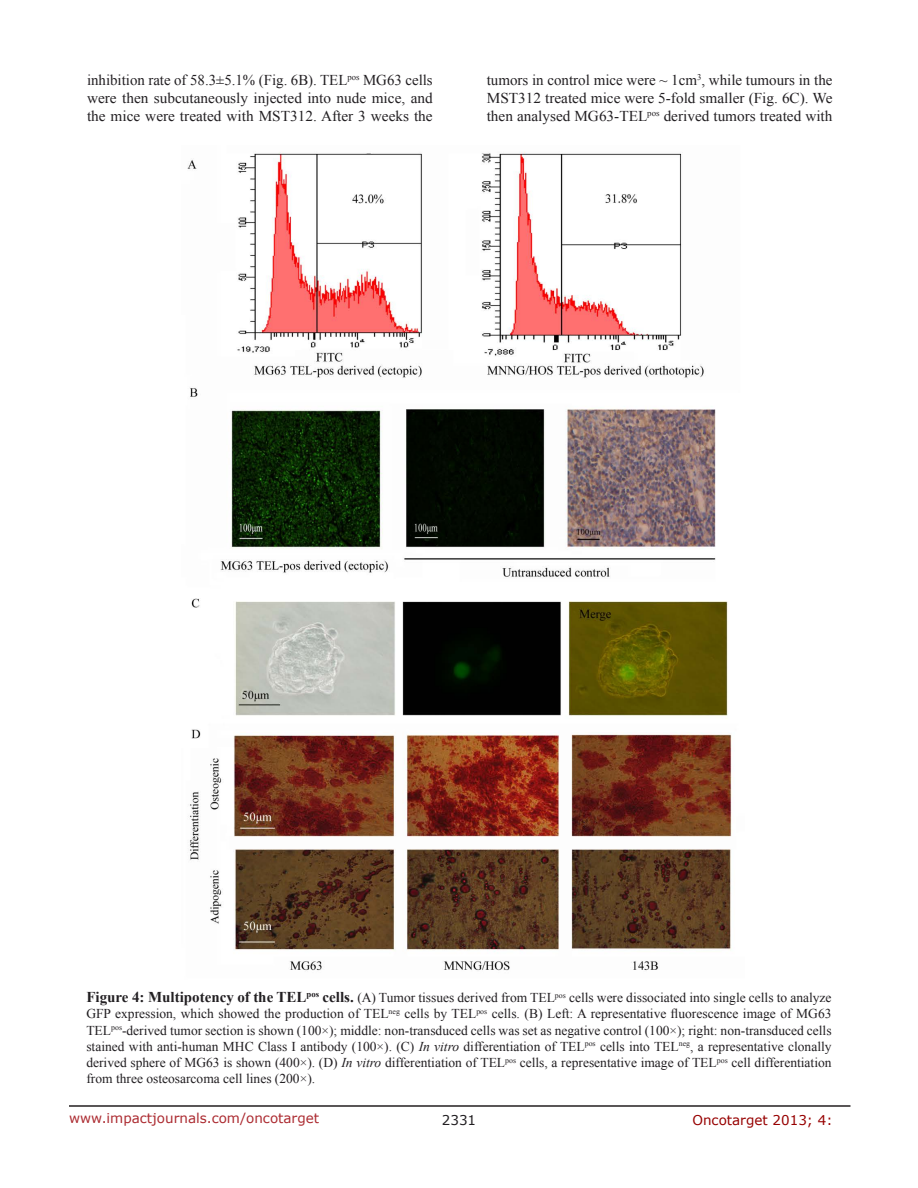
<style>
.page{position:relative;width:918px;height:1188px;background:#fff}
.page>*{position:absolute;margin:0;border:0;box-sizing:border-box;transform-origin:0 0}
.BodyText{font:15px/18px "Times New Roman";color:#221f22;text-align:justify}
.FigureText{font:13.5px/16.2px "Times New Roman";color:#221f22;text-align:justify}
.t1{font:13.5px "Verdana";color:#ac2b31}
.t2{font:13.5px "Verdana";color:#970000}
.t3{font:13.5px "Verdana";color:#221f22}
.s1{font-weight:700;font-size:15px}
.s2{font-style:italic}
</style>
<div class="page">
<hr style="left:69px;top:1105px;width:781px;height:2px;background:#231f20">
<img style="left:187px;top:151px;width:545px;height:820px">
<p class="BodyText" style="left:87px;top:71px;width:347px">inhibition rate of 58.3±5.1% (Fig. 6B). TEL<sup>pos</sup> MG63 cells were then subcutaneously injected into nude mice, and the mice were treated with MST312. After 3 weeks the</p>
<p class="BodyText" style="left:487px;top:71px;width:347px">tumors in control mice were ~ 1cm<sup>3</sup>, while tumours in the MST312 treated mice were 5-fold smaller (Fig. 6C). We then analysed MG63-TEL<sup>pos</sup> derived tumors treated with</p>
<p class="FigureText" style="left:86px;top:989px;width:747px"><span class="s1">Figure 4: Multipotency of the TEL</span><sup>pos</sup> <span class="s1">cells.</span> (A) Tumor tissues derived from TEL<sup>pos</sup> cells were dissociated into single cells to analyze GFP expression, which showed the production of TEL<sup>neg</sup> cells by TEL<sup>pos</sup> cells. (B) Left: A representative fluorescence image of MG63<br>TEL<sup>pos</sup>-derived tumor section is shown (100×); middle: non-transduced cells was set as negative control (100×); right: non-transduced cells stained with anti-human MHC Class I antibody (100×). (C) <span class="s2">In vitro</span> differentiation of TEL<sup>pos</sup> cells into TEL<sup>neg</sup>, a representative clonally derived sphere of MG63 is shown (400×). (D) <span class="s2">In vitro</span> differentiation of TEL<sup>pos</sup> cells, a representative image of TEL<sup>pos</sup> cell differentiation from three osteosarcoma cell lines (200×).</p>
<p class="t1" style="left:69px;top:1109px;width:252px">www.impactjournals.com/oncotarget</p>
<p class="t3" style="left:442px;top:1111px;width:36px">2331</p>
<p class="t2" style="left:692px;top:1111px;width:142px">Oncotarget 2013; 4:</p>
</div>
